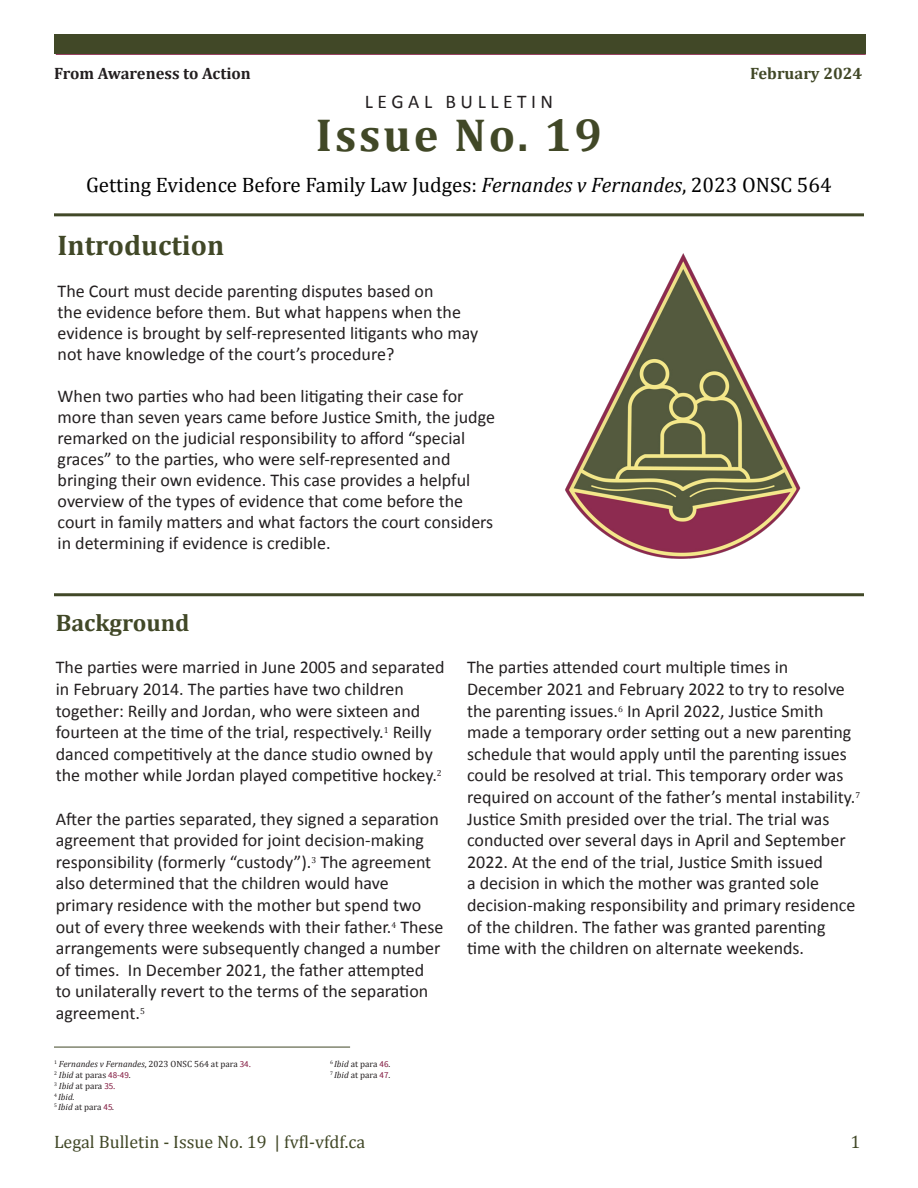
<style>
.page{position:relative;width:918px;height:1188px;background:#fff}
.page>*{position:absolute;margin:0;border:0;box-sizing:border-box;transform-origin:0 0}
.t1{font:700 46.5px "Cambria";letter-spacing:.06em;color:#414827}
.t2{font:700 28.5px "Cambria";color:#414827}
.t3{font:700 24px "Cambria";color:#414827}
.t4{font:21px "Cambria";color:#000}
.t5{font:19.5px "Calibri";letter-spacing:.23em;color:#231f20}
.t6{font:18px/21.6px "Calibri";color:#231f20}
.t7{font:18px "Cambria";color:#414827}
.t8{font:700 16.5px "Cambria";color:#231f20}
.t9{font:700 16.5px "Cambria";color:#414827}
.endnotes{font:9px "Cambria";color:#231f20}
.endnotes-2{font:italic 9px "Cambria";color:#231f20}
.s1{font-style:italic}
.s2{font-style:normal}
.s3{font-family:"Source Sans Pro";font-style:normal;color:#7f143b}
.s4{font-family:"Source Sans Pro";color:#7f143b}
</style>
<div class="page">
<hr style="left:56px;top:53px;width:810px;height:2px;background:#7f143b">
<hr style="left:54px;top:593px;width:810px;height:3px;background:#414827">
<hr style="left:54px;top:1047px;width:296px;height:1px;background:#414827">
<img style="left:565px;top:253px;width:236px;height:306px">
<hr style="left:54px;top:213px;width:810px;height:3px;background:#414827">
<div style="left:54px;top:34px;width:812px;height:20px;background:#414827"></div>
<p class="t8" style="left:54px;top:62px;width:198px">From Awareness to Action</p>
<p class="t9" style="left:750px;top:62px;width:114px">February 2024</p>
<p class="t5" style="left:365px;top:89px;width:190px">LEGAL BULLETIN</p>
<p class="t1" style="left:316px;top:103px;width:288px">Issue No. 19</p>
<p class="t4" style="left:86px;top:172px;width:747px">Getting Evidence Before Family Law Judges: <span class="s1">Fernandes v Fernandes</span>, 2023 ONSC 564</p>
<p class="t2" style="left:58px;top:225px;width:168px">Introduction</p>
<p class="t6" style="left:58px;top:279px;width:422px;line-height:21px">The Court must decide parenting disputes based on<br>the evidence before them. But what happens when the evidence is brought by self-represented litigants who may not have knowledge of the court’s procedure?</p>
<p class="t6" style="left:58px;top:384px;width:439px;line-height:21px">When two parties who had been litigating their case for more than seven years came before Justice Smith, the judge remarked on the judicial responsibility to afford “special graces” to the parties, who were self-represented and bringing their own evidence. This case provides a helpful overview of the types of evidence that come before the court in family matters and what factors the court considers in determining if evidence is credible.</p>
<p class="t3" style="left:56px;top:606px;width:135px">Background</p>
<p class="t6" style="left:56px;top:656px;width:390px">The parties were married in June 2005 and separated in February 2014. The parties have two children together: Reilly and Jordan, who were sixteen and fourteen at the time of the trial, respectively.<sup>1</sup> Reilly danced competitively at the dance studio owned by the mother while Jordan played competitive hockey.<sup>2</sup></p>
<p class="t6" style="left:56px;top:807px;width:389px">After the parties separated, they signed a separation agreement that provided for joint decision-making responsibility (formerly “custody”).<sup>3</sup> The agreement also determined that the children would have primary residence with the mother but spend two out of every three weekends with their father.<sup>4</sup> These arrangements were subsequently changed a number of times. In December 2021, the father attempted to unilaterally revert to the terms of the separation agreement.<sup>5</sup></p>
<p class="endnotes-2" style="left:54px;top:1059px;width:198px"><sup>1</sup> Fernandes v Fernandes<span class="s2">, 2023 ONSC 564 at para</span> <span class="s3">34.</span></p>
<p class="endnotes" style="left:54px;top:1069px;width:78px"><sup>2</sup> <span class="s1">Ibid</span> at paras <span class="s4">48-49</span>.</p>
<p class="endnotes" style="left:54px;top:1080px;width:63px"><sup>3</sup> <span class="s1">Ibid</span> at para <span class="s4">35.</span></p>
<p class="endnotes-2" style="left:54px;top:1091px;width:22px"><sup>4</sup> Ibid.</p>
<p class="endnotes" style="left:54px;top:1102px;width:62px"><sup>5</sup> <span class="s1">Ibid</span> at para <span class="s4">45</span><span class="s1">.</span></p>
<p class="endnotes" style="left:330px;top:1059px;width:62px"><sup>6</sup> <span class="s1">Ibid</span> at para <span class="s4">46</span>.</p>
<p class="endnotes" style="left:330px;top:1069px;width:62px"><sup>7</sup> <span class="s1">Ibid</span> at para <span class="s4">47</span>.</p>
<p class="t6" style="left:467px;top:656px;width:395px">The parties attended court multiple times in December 2021 and February 2022 to try to resolve the parenting issues.<sup>6</sup> In April 2022, Justice Smith made a temporary order setting out a new parenting schedule that would apply until the parenting issues could be resolved at trial. This temporary order was required on account of the father’s mental instability.<sup>7<br></sup>Justice Smith presided over the trial. The trial was conducted over several days in April and September 2022. At the end of the trial, Justice Smith issued<br>a decision in which the mother was granted sole decision-making responsibility and primary residence of the children. The father was granted parenting time with the children on alternate weekends.</p>
<p class="t7" style="left:54px;top:1131px;width:313px">Legal Bulletin - Issue No. 19 | fvfl-vfdf.ca</p>
<p class="t7" style="left:850px;top:1131px;width:11px">1</p>
</div>
